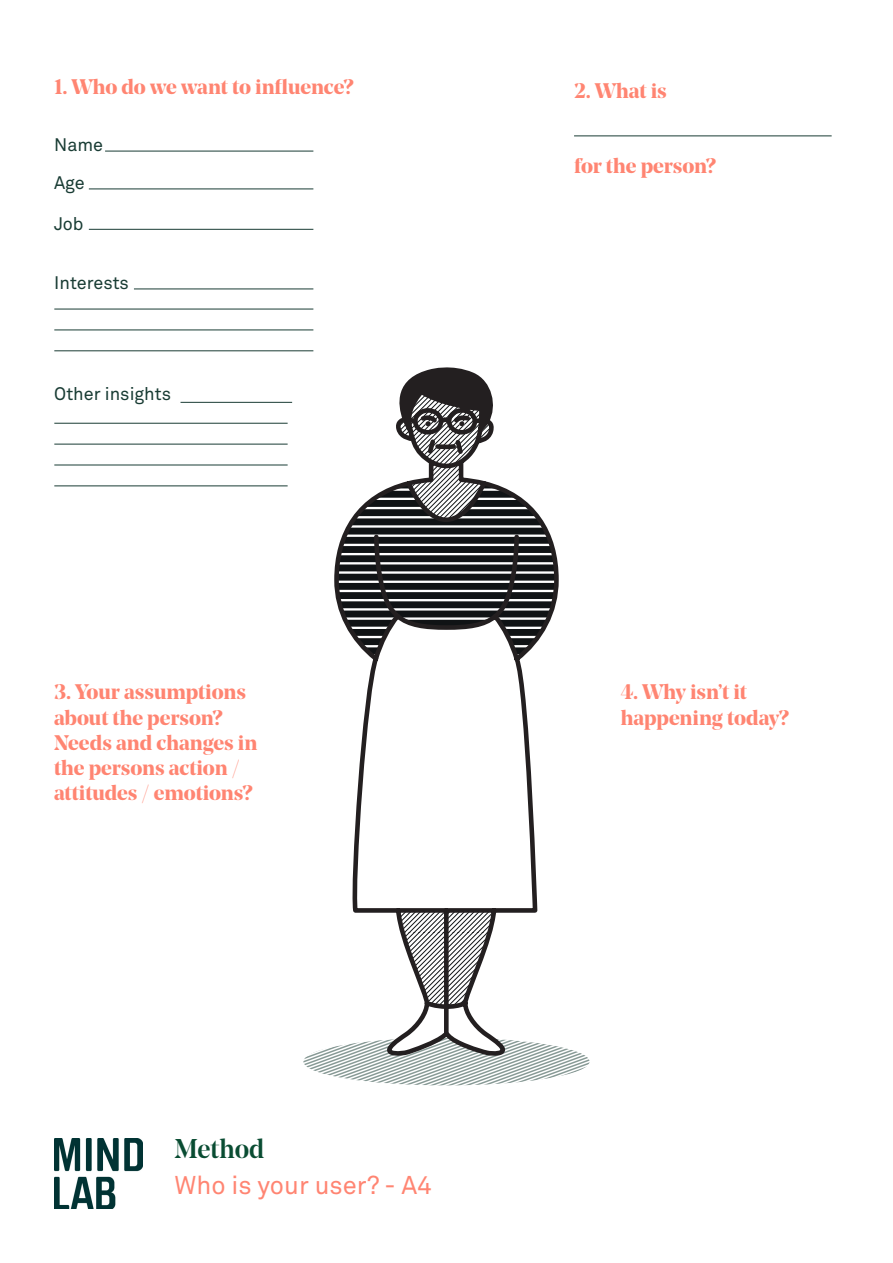
<style>
.page{position:relative;width:893px;height:1263px;background:#fff}
.page>*{position:absolute;margin:0;border:0;box-sizing:border-box;transform-origin:0 0}
.t1{font:500 27px "Noe Display";color:#094c32}
.t2{font:25.5px "Akkurat";color:#ff8572}
.t3{font:700 21px/25.2px "Noe Display";color:#ff8572}
.t4{font:18px "Akkurat";color:#193c34}
</style>
<div class="page">
<img style="left:54px;top:1138px;width:88px;height:71px">
<hr style="left:105px;top:151px;width:208px;height:1px;background:#193c34">
<hr style="left:574px;top:136px;width:258px;height:1px;background:#193c34">
<hr style="left:89px;top:189px;width:224px;height:1px;background:#193c34">
<hr style="left:134px;top:289px;width:179px;height:1px;background:#193c34">
<hr style="left:181px;top:402px;width:111px;height:1px;background:#193c34">
<hr style="left:54px;top:423px;width:234px;height:1px;background:#193c34">
<hr style="left:54px;top:444px;width:234px;height:1px;background:#193c34">
<hr style="left:54px;top:465px;width:234px;height:1px;background:#193c34">
<hr style="left:54px;top:486px;width:234px;height:1px;background:#193c34">
<hr style="left:54px;top:309px;width:259px;height:1px;background:#193c34">
<hr style="left:54px;top:330px;width:259px;height:1px;background:#193c34">
<hr style="left:54px;top:351px;width:259px;height:1px;background:#193c34">
<hr style="left:89px;top:229px;width:224px;height:1px;background:#193c34">
<svg style="left:303px;top:1047px;width:287px;height:38px"></svg>
<svg style="left:332px;top:553px;width:229px;height:508px"></svg>
<svg style="left:337px;top:367px;width:219px;height:292px"></svg>
<p class="t3" style="left:54px;top:73px;width:301px">1. Who do we want to influence?</p>
<p class="t4" style="left:54px;top:134px;width:50px">Name</p>
<p class="t4" style="left:54px;top:172px;width:32px">Age</p>
<p class="t4" style="left:54px;top:213px;width:31px">Job</p>
<p class="t4" style="left:54px;top:272px;width:76px">Interests</p>
<p class="t4" style="left:54px;top:384px;width:118px">Other insights</p>
<p class="t3" style="left:54px;top:679px;width:193px">3. Your assumptions</p>
<p class="t3" style="left:54px;top:704px;width:170px">about the person?</p>
<p class="t3" style="left:54px;top:729px;width:205px">Needs and changes in</p>
<p class="t3" style="left:54px;top:755px;width:187px">the persons action /</p>
<p class="t3" style="left:54px;top:780px;width:200px">attitudes / emotions?</p>
<p class="t1" style="left:174px;top:1132px;width:92px">Method</p>
<p class="t2" style="left:174px;top:1170px;width:259px">Who is your user? - A4</p>
<p class="t3" style="left:574px;top:77px;width:94px">2. What is</p>
<p class="t3" style="left:574px;top:153px;width:143px">for the person?</p>
<p class="t3" style="left:621px;top:679px;width:169px">4. Why isn’t it happening today?</p>
</div>
